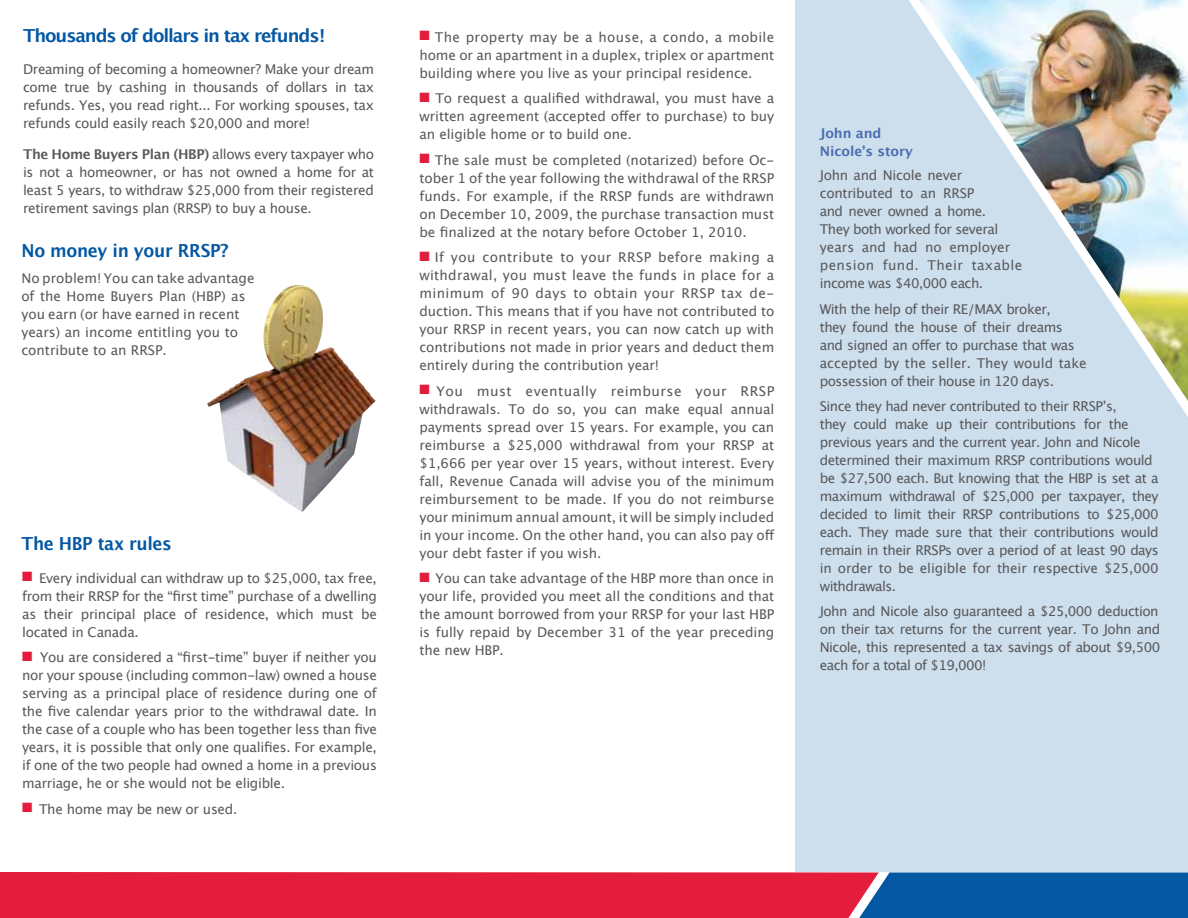
<style>
.page{position:relative;width:1188px;height:918px;background:#fff}
.page>*{position:absolute;margin:0;border:0;box-sizing:border-box;transform-origin:0 0}
.t1{font:700 18px "Lucida Grande";letter-spacing:-.02em;color:#0357a3;scale:.95 1}
.t2{font:700 18px "Lucida Grande";letter-spacing:-.06em;color:#0357a3}
.t3{font:13.5px/18px "Lucida Grande";letter-spacing:-.025em;color:#58595b;text-align:justify}
.t4{font:13.5px/18px "Lucida Grande";color:#58595b}
.t5{font:700 13.5px/18px "Lucida Grande";letter-spacing:-.005em;color:#4a6db0}
.s1{font-weight:700}
.s2{color:#e31d3b}
</style>
<div class="page">
<svg style="left:0;top:872px;width:1188px;height:46px;background:#a93059"></svg>
<img style="left:207px;top:285px;width:169px;height:227px">
<div style="left:795px;top:0;width:393px;height:872px;background:#cddeec"></div>
<img style="left:909px;top:0;width:279px;height:417px">
<h1 class="t2" style="left:23px;top:21px;width:304px">Thousands of dollars in tax refunds!</h1>
<p class="t3" style="left:23px;top:60px;width:352px">Dreaming of becoming a homeowner? Make your dream come true by cashing in thousands of dollars in tax refunds. Yes, you read right... For working spouses, tax refunds could easily reach $20,000 and more!</p>
<p class="t3" style="left:23px;top:145px;width:352px"><span class="s1">The Home Buyers Plan (HBP)</span> allows every taxpayer who is not a homeowner, or has not owned a home for at least 5 years, to withdraw $25,000 from their registered retirement savings plan (RRSP) to buy a house.</p>
<h1 class="t1" style="left:22px;top:236px;width:220px">No money in your RRSP?</h1>
<p class="t4" style="left:21px;top:269px;width:235px">No problem! You can take advantage of the Home Buyers Plan (HBP) as you earn (or have earned in recent years) an income entitling you to contribute to an RRSP.</p>
<h1 class="t1" style="left:22px;top:529px;width:160px">The HBP tax rules</h1>
<p class="t3" style="left:22px;top:569px;width:356px"><span class="s2">■</span> Every individual can withdraw up to $25,000, tax free, from their RRSP for the “first time” purchase of a dwelling as their principal place of residence, which must be located in Canada.</p>
<p class="t3" style="left:22px;top:649px;width:356px"><span class="s2">■</span> You are considered a “first-time” buyer if neither you nor your spouse (including common-law) owned a house serving as a principal place of residence during one of the five calendar years prior to the withdrawal date. In the case of a couple who has been together less than five years, it is possible that only one qualifies. For example, if one of the two people had owned a home in a previous marriage, he or she would not be eligible.</p>
<p class="t3" style="left:22px;top:800px;width:217px"><span class="s2">■</span> The home may be new or used.</p>
<p class="t3" style="left:419px;top:28px;width:356px"><span class="s2">■</span> The property may be a house, a condo, a mobile home or an apartment in a duplex, triplex or apartment building where you live as your principal residence.</p>
<p class="t3" style="left:419px;top:90px;width:356px"><span class="s2">■</span> To request a qualified withdrawal, you must have a written agreement (accepted offer to purchase) to buy an eligible home or to build one.</p>
<p class="t3" style="left:419px;top:151px;width:356px"><span class="s2">■</span> The sale must be completed (notarized) before Oc&shy;tober 1 of the year following the withdrawal of the RRSP funds. For example, if the RRSP funds are withdrawn on December 10, 2009, the purchase transaction must be finalized at the notary before October 1, 2010.</p>
<p class="t3" style="left:419px;top:249px;width:356px"><span class="s2">■</span> If you contribute to your RRSP before making a withdrawal, you must leave the funds in place for a minimum of 90 days to obtain your RRSP tax de&shy;duction. This means that if you have not contributed to your RRSP in recent years, you can now catch up with contributions not made in prior years and deduct them entirely during the contribution year!</p>
<p class="t3" style="left:419px;top:382px;width:357px"><span class="s2">■</span> You must eventually reimburse your RRSP withdrawals. To do so, you can make equal annual payments spread over 15 years. For example, you can reimburse a $25,000 withdrawal from your RRSP at $1,666 per year over 15 years, without interest. Every fall, Revenue Canada will advise you of the minimum reimbursement to be made. If you do not reimburse your minimum annual amount, it will be simply included in your income. On the other hand, you can also pay off your debt faster if you wish.</p>
<p class="t3" style="left:419px;top:570px;width:356px"><span class="s2">■</span> You can take advantage of the HBP more than once in your life, provided you meet all the conditions and that the amount borrowed from your RRSP for your last HBP is fully repaid by December 31 of the year preceding the new HBP.</p>
<p class="t5" style="left:820px;top:124px;width:95px">John and<br>Nicole’s story</p>
<p class="t3" style="left:820px;top:166px;width:204px;text-align:left">John and Nicole never contributed to an RRSP<br>and never owned a home.<br>They both worked for several years and had no employer pension fund. Their taxable income was $40,000 each.</p>
<p class="t3" style="left:820px;top:300px;width:268px;text-align:left">With the help of their RE/MAX broker,<br>they found the house of their dreams and signed an offer to purchase that was accepted by the seller. They would take possession of their house in 120 days.</p>
<p class="t3" style="left:820px;top:397px;width:340px;text-align:left">Since they had never contributed to their RRSP’s,<br>they could make up their contributions for the previous years and the current year. John and Nicole determined their maximum RRSP contributions would be $27,500 each. But knowing that the HBP is set at a maximum withdrawal of $25,000 per taxpayer, they decided to limit their RRSP contributions to $25,000 each. They made sure that their contributions would remain in their RRSPs over a period of at least 90 days in order to be eligible for their respective $25,000 withdrawals.</p>
<p class="t3" style="left:820px;top:603px;width:342px">John and Nicole also guaranteed a $25,000 deduction on their tax returns for the current year. To John and Nicole, this represented a tax savings of about $9,500 each for a total of $19,000!</p>
</div>
